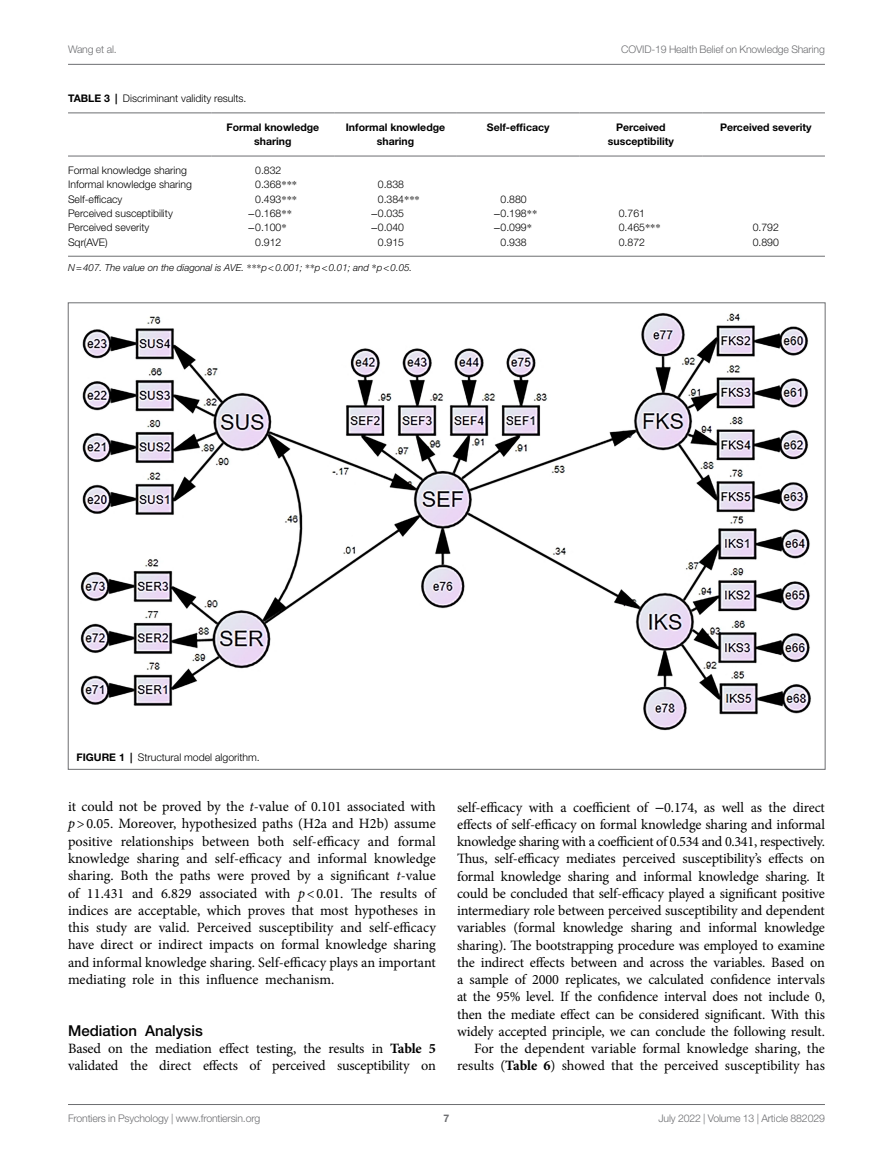
<style>
.page{position:relative;width:893px;height:1170px;background:#fff}
.page>*{position:absolute;margin:0;border:0;box-sizing:border-box;transform-origin:0 0}
.HEAD_3{font:500 15px "Helvetica Neue LT Std";color:#000}
.TEXT_FLUSH{font:14.25px/17.2px "Minion Pro";letter-spacing:-.01em;color:#000;text-align:justify}
.TEXT{font:14.25px/17.2px "Minion Pro";letter-spacing:-.005em;color:#000;text-align:right}
.TB_TX{font:300 10.5px "Helvetica Neue LT Std";color:#000}
.t1{font:300 10.5px "Helvetica Neue LT Std";letter-spacing:-.015em;color:#6d6e71}
.TB_CH{font:700 10.5px/14.2px "Helvetica Neue LT Std";color:#000;text-align:center}
.TT_NO_RULE{font:300 10.5px "Helvetica Neue LT Std";color:#000}
.FIG_LEG{font:300 10.5px "Helvetica Neue LT Std";color:#000}
.t2{font:700 10.5px "Helvetica Neue LT Std";color:#6d6e71}
.TFN{font:italic 300 9.75px "Helvetica Neue LT Std";color:#000}
.s1{font-weight:700}
.s2{font-family:"STIX General";font-weight:400}
.s3{font-family:"STIX General";font-weight:400;font-style:normal}
.s4{font-style:italic}
.s5{font-family:"STIX General"}
</style>
<div class="page">
<hr style="left:68px;top:64px;width:757px;height:1px;background:#6d6e71">
<hr style="left:68px;top:1104px;width:757px;height:1px;background:#6d6e71">
<hr style="left:68px;top:256px;width:757px;height:1px;background:#6d6e71">
<hr style="left:212px;top:113px;width:122px;height:1px;background:#6d6e71">
<hr style="left:212px;top:156px;width:122px;height:1px;background:#6d6e71">
<hr style="left:334px;top:113px;width:123px;height:1px;background:#6d6e71">
<hr style="left:334px;top:156px;width:123px;height:1px;background:#6d6e71">
<hr style="left:457px;top:113px;width:123px;height:1px;background:#6d6e71">
<hr style="left:457px;top:156px;width:123px;height:1px;background:#6d6e71">
<hr style="left:580px;top:113px;width:122px;height:1px;background:#6d6e71">
<hr style="left:580px;top:156px;width:122px;height:1px;background:#6d6e71">
<hr style="left:702px;top:113px;width:123px;height:1px;background:#6d6e71">
<hr style="left:702px;top:156px;width:123px;height:1px;background:#6d6e71">
<hr style="left:68px;top:113px;width:144px;height:1px;background:#6d6e71">
<hr style="left:68px;top:156px;width:144px;height:1px;background:#6d6e71">
<img style="left:81px;top:313px;width:730px;height:418px">
<p class="t1" style="left:68px;top:42px;width:50px">Wang et al.</p>
<p class="t1" style="left:621px;top:42px;width:205px">COVID-19 Health Belief on Knowledge Sharing</p>
<p class="TT_NO_RULE" style="left:68px;top:92px;width:180px"><span class="s1">TABLE 3 |</span> Discriminant validity results.</p>
<p class="TB_CH" style="left:226px;top:120px;width:94px">Formal knowledge sharing</p>
<p class="TB_CH" style="left:346px;top:120px;width:101px">Informal knowledge sharing</p>
<p class="TB_CH" style="left:487px;top:120px;width:64px">Self-efficacy</p>
<p class="TB_CH" style="left:608px;top:120px;width:68px">Perceived susceptibility</p>
<p class="TB_CH" style="left:720px;top:120px;width:93px">Perceived severity</p>
<p class="TB_TX" style="left:68px;top:164px;width:120px">Formal knowledge sharing</p>
<p class="TB_TX" style="left:255px;top:164px;width:28px">0.832</p>
<p class="TB_TX" style="left:68px;top:178px;width:125px">Informal knowledge sharing</p>
<p class="TB_TX" style="left:255px;top:178px;width:44px">0.368<span class="s2">***</span></p>
<p class="TB_TX" style="left:378px;top:178px;width:28px">0.838</p>
<p class="TB_TX" style="left:68px;top:192px;width:56px">Self-efficacy</p>
<p class="TB_TX" style="left:255px;top:192px;width:44px">0.493<span class="s2">***</span></p>
<p class="TB_TX" style="left:378px;top:192px;width:44px">0.384<span class="s2">***</span></p>
<p class="TB_TX" style="left:501px;top:192px;width:28px">0.880</p>
<p class="TB_TX" style="left:68px;top:207px;width:106px">Perceived susceptibility</p>
<p class="TB_TX" style="left:248px;top:207px;width:45px"><span class="s2">−</span>0.168<span class="s2">**</span></p>
<p class="TB_TX" style="left:371px;top:207px;width:35px"><span class="s2">−</span>0.035</p>
<p class="TB_TX" style="left:493px;top:207px;width:45px"><span class="s2">−</span>0.198<span class="s2">**</span></p>
<p class="TB_TX" style="left:619px;top:207px;width:28px">0.761</p>
<p class="TB_TX" style="left:68px;top:221px;width:83px">Perceived severity</p>
<p class="TB_TX" style="left:248px;top:221px;width:40px"><span class="s2">−</span>0.100<span class="s2">*</span></p>
<p class="TB_TX" style="left:371px;top:221px;width:35px"><span class="s2">−</span>0.040</p>
<p class="TB_TX" style="left:493px;top:221px;width:40px"><span class="s2">−</span>0.099<span class="s2">*</span></p>
<p class="TB_TX" style="left:619px;top:221px;width:44px">0.465<span class="s2">***</span></p>
<p class="TB_TX" style="left:753px;top:221px;width:28px">0.792</p>
<p class="TB_TX" style="left:68px;top:235px;width:41px">Sqr(AVE)</p>
<p class="TB_TX" style="left:255px;top:235px;width:28px">0.912</p>
<p class="TB_TX" style="left:378px;top:235px;width:28px">0.915</p>
<p class="TB_TX" style="left:501px;top:235px;width:28px">0.938</p>
<p class="TB_TX" style="left:619px;top:235px;width:28px">0.872</p>
<p class="TB_TX" style="left:753px;top:235px;width:28px">0.890</p>
<p class="TFN" style="left:68px;top:262px;width:346px">N=407. The value on the diagonal is AVE. <span class="s3">***</span>p&lt;0.001; <span class="s3">**</span>p&lt;0.01; and <span class="s3">*</span>p&lt;0.05.</p>
<p class="FIG_LEG" style="left:77px;top:750px;width:185px"><span class="s1">FIGURE 1 |</span> Structural model algorithm.</p>
<p class="TEXT_FLUSH" style="left:68px;top:798px;width:369px">it could not be proved by the <span class="s4">t</span>-value of 0.101 associated with <span class="s4">p</span>&gt;0.05. Moreover, hypothesized paths (H2a and H2b) assume positive relationships between both self-efficacy and formal knowledge sharing and self-efficacy and informal knowledge sharing. Both the paths were proved by a significant <span class="s4">t</span>-value of 11.431 and 6.829 associated with <span class="s4">p</span>&lt;0.01. The results of indices are acceptable, which proves that most hypotheses in this study are valid. Perceived susceptibility and self-efficacy have direct or indirect impacts on formal knowledge sharing and informal knowledge sharing. Self-efficacy plays an important mediating role in this influence mechanism.</p>
<p class="HEAD_3" style="left:68px;top:1021px;width:136px">Mediation Analysis</p>
<p class="TEXT_FLUSH" style="left:68px;top:1039px;width:369px">Based on the mediation effect testing, the results in <span class="s1">Table 5 </span>validated the direct effects of perceived susceptibility on</p>
<p class="TEXT_FLUSH" style="left:457px;top:798px;width:369px">self-efficacy with a coefficient of <span class="s5">−</span>0.174, as well as the direct effects of self-efficacy on formal knowledge sharing and informal knowledge sharing with a coefficient of 0.534 and 0.341, respectively.<br>Thus, self-efficacy mediates perceived susceptibility’s effects on formal knowledge sharing and informal knowledge sharing. It could be concluded that self-efficacy played a significant positive intermediary role between perceived susceptibility and dependent variables (formal knowledge sharing and informal knowledge sharing). The bootstrapping procedure was employed to examine the indirect effects between and across the variables. Based on a sample of 2000 replicates, we calculated confidence intervals at the 95% level. If the confidence interval does not include 0, then the mediate effect can be considered significant. With this widely accepted principle, we can conclude the following result.</p>
<p class="TEXT" style="left:457px;top:1039px;width:369px">For the dependent variable formal knowledge sharing, the results (<span class="s1">Table 6</span>) showed that the perceived susceptibility has</p>
<p class="t1" style="left:68px;top:1111px;width:194px">Frontiers in Psychology | www.frontiersin.org</p>
<p class="t2" style="left:444px;top:1111px;width:7px">7</p>
<p class="t1" style="left:658px;top:1111px;width:168px">July 2022 | Volume 13 | Article 882029</p>
</div>
